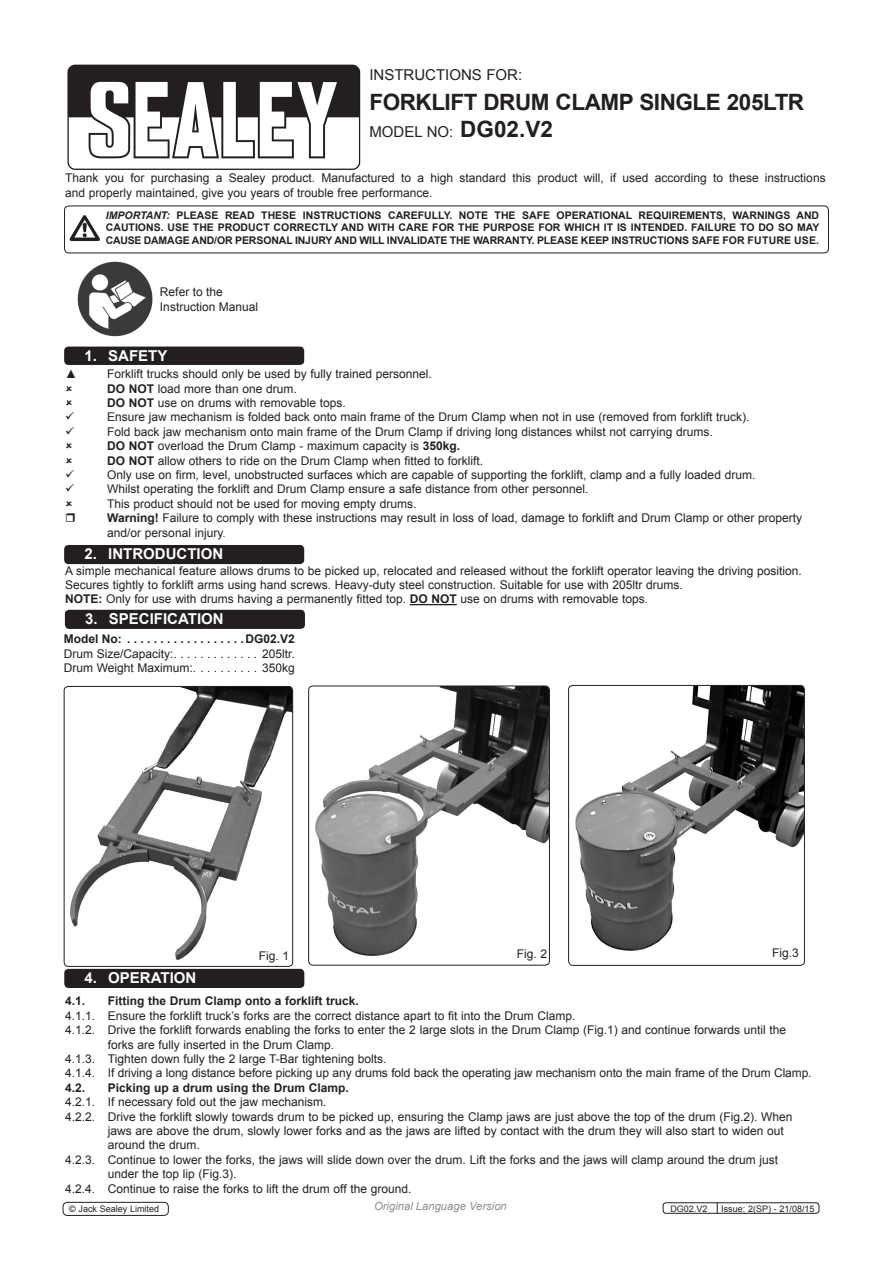
<style>
.page{position:relative;width:893px;height:1263px;background:#fff}
.page>*{position:absolute;margin:0;border:0;box-sizing:border-box;transform-origin:0 0}
.t1{font:700 22.5px "Arial";letter-spacing:-.02em;color:#231f20}
.CHAPTER_HEADER_10poi{font:700 15px "Arial";color:#fff}
.t2{font:15px "Arial";color:#231f20}
.t3{font:12px/14.4px "Arial";color:#231f20}
.t4{font:700 12px "Arial";color:#231f20}
.t5{font:12px "Times New Roman";color:#231f20}
.t6{font:italic 11.25px "Arial";color:#8f9194}
.t7{font:700 10.5px/12.6px "Arial";letter-spacing:-.01em;color:#231f20;text-align:justify}
.t8{font:9px "Arial";color:#231f20}
.s1{font-weight:700;font-size:22.5px}
.s2{font-style:italic}
.s3{font-weight:700}
.s4{color:#f00}
</style>
<div class="page">
<div style="left:64px;top:206px;width:765px;height:47px;border:1px solid #231f20;border-radius:4px"></div>
<img style="left:69px;top:215px;width:31px;height:27px">
<hr style="left:410px;top:604px;width:47px;height:1px;background:#231f20">
<img style="left:70px;top:686px;width:223px;height:275px">
<div style="left:64px;top:686px;width:229px;height:281px;border:1px solid #231f20;border-radius:4px"></div>
<img style="left:309px;top:686px;width:240px;height:270px">
<div style="left:308px;top:686px;width:242px;height:279px;border:1px solid #231f20;border-radius:4px"></div>
<img style="left:575px;top:687px;width:228px;height:264px">
<div style="left:568px;top:685px;width:237px;height:281px;border:1px solid #231f20;border-radius:4px"></div>
<div style="left:64px;top:347px;width:240px;height:18px;background:#231f20;border-radius:4px"></div>
<img style="left:67px;top:64px;width:294px;height:106px">
<div style="left:64px;top:545px;width:240px;height:19px;background:#231f20;border-radius:4px"></div>
<div style="left:64px;top:969px;width:240px;height:19px;background:#231f20;border-radius:4px"></div>
<div style="left:65px;top:610px;width:240px;height:19px;background:#231f20;border-radius:4px"></div>
<div style="left:663px;top:1202px;width:156px;height:12px;border:1px solid #231f20;border-radius:3px"></div>
<div style="left:63px;top:1202px;width:106px;height:14px;border:1px solid #231f20;border-radius:4px"></div>
<img style="left:77px;top:261px;width:76px;height:76px">
<p class="t2" style="left:369px;top:65px;width:154px">INSTRUCTIONS FOR:</p>
<p class="t1" style="left:369px;top:88px;width:436px">FORKLIFT DRUM CLAMP SINGLE 205LTR</p>
<p class="t2" style="left:369px;top:122px;width:185px">MODEL NO: <span class="s1">DG02.V2</span></p>
<p class="t3" style="left:65px;top:171px;width:762px">Thank you for purchasing a Sealey product. Manufactured to a high standard this product will, if used according to these instructions</p>
<p class="t3" style="left:65px;top:186px;width:369px">and properly maintained, give you years of trouble free performance.</p>
<p class="t7" style="left:106px;top:209px;width:715px"><span class="s2">IMPORTANT:</span> PLEASE READ THESE INSTRUCTIONS CAREFULLY. NOTE THE SAFE OPERATIONAL REQUIREMENTS, WARNINGS AND CAUTIONS. USE THE PRODUCT CORRECTLY AND WITH CARE FOR THE PURPOSE FOR WHICH IT IS INTENDED. FAILURE TO DO SO MAY CAUSE DAMAGE AND/OR PERSONAL INJURY AND WILL INVALIDATE THE WARRANTY. PLEASE KEEP INSTRUCTIONS SAFE FOR FUTURE USE.</p>
<p class="t3" style="left:160px;top:285px;width:64px">Refer to the</p>
<p class="t3" style="left:160px;top:299px;width:100px">Instruction Manual</p>
<p class="CHAPTER_HEADER_10poi" style="left:85px;top:346px;width:84px">1. SAFETY</p>
<p class="t5" style="left:65px;top:366px;width:13px">▲</p>
<p class="t3" style="left:107px;top:367px;width:326px">Forklift trucks should only be used by fully trained personnel.</p>
<p class="t3" style="left:107px;top:381px;width:191px"><span class="s3">DO NOT</span> load more than one drum.</p>
<p class="t3" style="left:107px;top:396px;width:240px"><span class="s3">DO NOT</span> use on drums with removable tops.</p>
<p class="t3" style="left:107px;top:410px;width:644px">Ensure jaw mechanism is folded back onto main frame of the Drum Clamp when not in use (removed from forklift truck).</p>
<p class="t3" style="left:107px;top:424px;width:607px">Fold back jaw mechanism onto main frame of the Drum Clamp if driving long distances whilst not carrying drums.</p>
<p class="t3" style="left:107px;top:439px;width:354px"><span class="s3">DO NOT</span> overload the Drum Clamp - maximum capacity is <span class="s3">350kg.</span></p>
<p class="t3" style="left:107px;top:453px;width:377px"><span class="s3">DO NOT</span> allow others to ride on the Drum Clamp when fitted to forklift.</p>
<p class="t3" style="left:107px;top:468px;width:650px">Only use on firm, level, unobstructed surfaces which are capable of supporting the forklift, clamp and a fully loaded drum.</p>
<p class="t3" style="left:107px;top:482px;width:483px">Whilst operating the forklift and Drum Clamp ensure a safe distance from other personnel.</p>
<p class="t3" style="left:107px;top:496px;width:311px">This product should not be used for moving empty drums.</p>
<p class="t3" style="left:107px;top:511px;width:696px"><span class="s3">Warning!</span> Failure to comply with these instructions may result in loss of load, damage to forklift and Drum Clamp or other property and/or personal injury<span class="s4">.</span></p>
<p class="t3" style="left:65px;top:563px;width:738px">A simple mechanical feature allows drums to be picked up, relocated and released without the forklift operator leaving the driving position.<br>Secures tightly to forklift arms using hand screws. Heavy-duty steel construction. Suitable for use with 205ltr drums.</p>
<p class="t3" style="left:65px;top:592px;width:584px"><span class="s3">NOTE:</span> Only for use with drums having a permanently fitted top. <span class="s3">DO NOT</span> use on drums with removable tops.</p>
<p class="CHAPTER_HEADER_10poi" style="left:85px;top:544px;width:140px">2. INTRODUCTION</p>
<p class="CHAPTER_HEADER_10poi" style="left:85px;top:609px;width:140px">3. SPECIFICATION</p>
<p class="t4" style="left:64px;top:631px;width:63px">Model No: ..................</p>
<p class="t4" style="left:245px;top:631px;width:51px">DG02.V2</p>
<p class="t3" style="left:64px;top:646px;width:118px">Drum Size/Capacity:. .............</p>
<p class="t3" style="left:262px;top:646px;width:34px">205ltr.</p>
<p class="t3" style="left:64px;top:661px;width:137px">Drum Weight Maximum:. ..........</p>
<p class="t3" style="left:262px;top:661px;width:34px">350kg</p>
<p class="CHAPTER_HEADER_10poi" style="left:85px;top:968px;width:113px">4. OPERATION</p>
<p class="t3" style="left:259px;top:948px;width:32px">Fig. 1</p>
<p class="t3" style="left:517px;top:947px;width:32px">Fig. 2</p>
<p class="t3" style="left:772px;top:946px;width:28px">Fig.3</p>
<p class="t4" style="left:65px;top:993px;width:22px">4.1.</p>
<p class="t4" style="left:108px;top:993px;width:253px">Fitting the Drum Clamp onto a forklift truck.</p>
<p class="t3" style="left:65px;top:1008px;width:512px">4.1.1. Ensure the forklift truck’s forks are the correct distance apart to fit into the Drum Clamp.</p>
<p class="t3" style="left:108px;top:1023px;width:680px;text-indent:-43px">4.1.2. Drive the forklift forwards enabling the forks to enter the 2 large slots in the Drum Clamp (Fig.1) and continue forwards until the forks are fully inserted in the Drum Clamp.</p>
<p class="t3" style="left:65px;top:1052px;width:323px">4.1.3. Tighten down fully the 2 large T-Bar tightening bolts.</p>
<p class="t3" style="left:65px;top:1066px;width:748px">4.1.4. If driving a long distance before picking up any drums fold back the operating jaw mechanism onto the main frame of the Drum Clamp.<br><span class="s3">4.2.</span></p>
<p class="t4" style="left:108px;top:1079px;width:243px">Picking up a drum using the Drum Clamp.</p>
<p class="t3" style="left:65px;top:1095px;width:263px">4.2.1. If necessary fold out the jaw mechanism.</p>
<p class="t3" style="left:108px;top:1109px;width:686px;text-indent:-43px">4.2.2. Drive the forklift slowly towards drum to be picked up, ensuring the Clamp jaws are just above the top of the drum (Fig.2). When jaws are above the drum, slowly lower forks and as the jaws are lifted by contact with the drum they will also start to widen out around the drum.</p>
<p class="t3" style="left:108px;top:1152px;width:672px;text-indent:-43px">4.2.3. Continue to lower the forks, the jaws will slide down over the drum. Lift the forks and the jaws will clamp around the drum just under the top lip (Fig.3).</p>
<p class="t3" style="left:65px;top:1181px;width:348px">4.2.4. Continue to raise the forks to lift the drum off the ground.</p>
<p class="t8" style="left:69px;top:1203px;width:91px">© Jack Sealey Limited</p>
<p class="t6" style="left:374px;top:1198px;width:134px">Original Language Version</p>
<p class="t8" style="left:670px;top:1202px;width:39px">DG02.V2</p>
<p class="t8" style="left:721px;top:1202px;width:95px">Issue: 2(SP) - 21/08/15</p>
</div>
